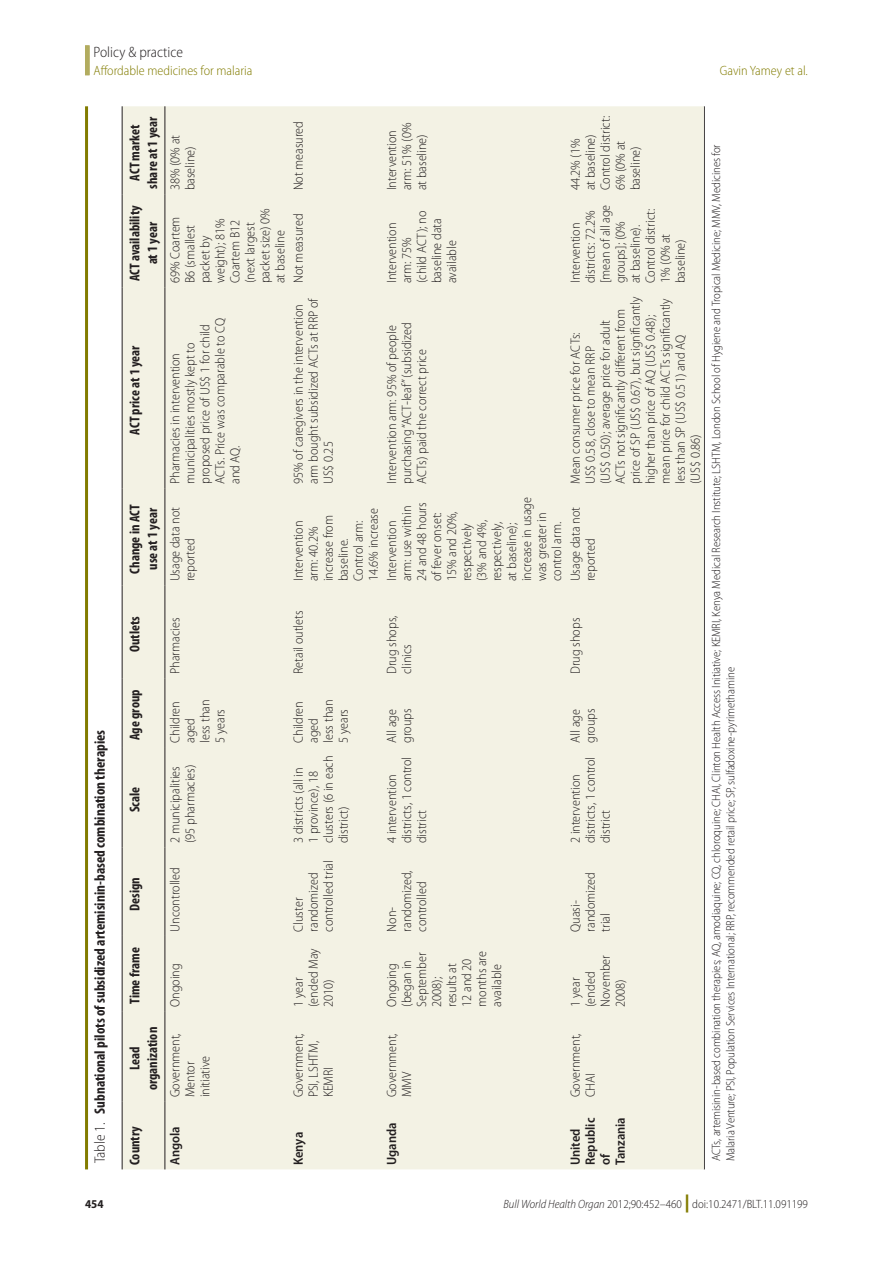
<style>
.page{position:relative;width:893px;height:1263px;background:#fff}
.page>*{position:absolute;margin:0;border:0;box-sizing:border-box;transform-origin:0 0}
.Tbl_Title{font:700 condensed 15px "Myriad Pro";color:#231f20}
.Section_Title{font:300 semi-condensed 15px "Myriad Pro";color:#231f20}
.Tbl_Col_Hd{font:700 condensed 14.25px/17.9px "Myriad Pro";color:#231f20;text-align:center}
.Tbl_Body{font:300 semi-condensed 13.5px/15px "Myriad Pro";color:#231f20}
.Tbl_Body-2{font:600 semi-condensed 13.5px/15px "Myriad Pro";color:#231f20}
.RH_Outside{font:300 semi-condensed 13.5px "Myriad Pro";color:#827c00}
.RH_Inside{font:300 semi-condensed 13.5px "Myriad Pro";color:#827c00}
.Tbl_FN1_no_indent{font:300 semi-condensed 12px/14.2px "Myriad Pro";letter-spacing:-.01em;color:#231f20}
.t1{font:700 semi-condensed 12px "Myriad Pro";color:#231f20}
.s1{font-weight:300;font-stretch:semi-condensed}
.s2{font-style:italic}
.s3{font-weight:900;font-stretch:normal;font-size:18px;color:#827c00}
</style>
<div class="page">
<div style="left:85px;top:45px;width:5px;height:30px;background:#b2ac5f"></div>
<hr style="left:85px;top:106px;width:3px;height:1063px;background:#827c00">
<hr style="left:704px;top:106px;width:1px;height:1063px;background:#231f20">
<div style="left:123px;top:106px;width:581px;height:1063px;background:#f3f2e4"></div>
<hr style="left:165px;top:1102px;width:1px;height:67px;background:#231f20">
<hr style="left:165px;top:1011px;width:1px;height:91px;background:#231f20">
<hr style="left:165px;top:936px;width:1px;height:75px;background:#231f20">
<hr style="left:165px;top:847px;width:1px;height:89px;background:#231f20">
<hr style="left:165px;top:747px;width:1px;height:100px;background:#231f20">
<hr style="left:165px;top:678px;width:1px;height:69px;background:#231f20">
<hr style="left:165px;top:585px;width:1px;height:93px;background:#231f20">
<hr style="left:165px;top:488px;width:1px;height:97px;background:#231f20">
<hr style="left:165px;top:288px;width:1px;height:200px;background:#231f20">
<hr style="left:165px;top:195px;width:1px;height:93px;background:#231f20">
<hr style="left:165px;top:106px;width:1px;height:89px;background:#231f20">
<hr style="left:122px;top:1102px;width:1px;height:67px;background:#231f20">
<hr style="left:122px;top:1011px;width:1px;height:91px;background:#231f20">
<hr style="left:122px;top:936px;width:1px;height:75px;background:#231f20">
<hr style="left:122px;top:847px;width:1px;height:89px;background:#231f20">
<hr style="left:122px;top:747px;width:1px;height:100px;background:#231f20">
<hr style="left:122px;top:678px;width:1px;height:69px;background:#231f20">
<hr style="left:122px;top:585px;width:1px;height:93px;background:#231f20">
<hr style="left:122px;top:488px;width:1px;height:97px;background:#231f20">
<hr style="left:122px;top:288px;width:1px;height:200px;background:#231f20">
<hr style="left:122px;top:195px;width:1px;height:93px;background:#231f20">
<hr style="left:122px;top:106px;width:1px;height:89px;background:#231f20">
<p class="Section_Title" style="left:94px;top:44px;width:91px">Policy &amp; practice</p>
<p class="RH_Outside" style="left:94px;top:63px;width:160px">Affordable medicines for malaria</p>
<p class="RH_Inside" style="left:720px;top:63px;width:90px">Gavin Yamey et al.</p>
<p class="Tbl_Title" style="left:91px;top:1163px;width:435px;rotate:-90deg"><span class="s1">Table 1.</span> Subnational pilots of subsidized artemisinin-based combination therapies</p>
<p class="Tbl_Col_Hd" style="left:126px;top:189px;width:73px;rotate:-90deg">ACT market share at 1 year</p>
<p class="Tbl_Col_Hd" style="left:126px;top:281px;width:77px;rotate:-90deg">ACT availability at 1 year</p>
<p class="Tbl_Col_Hd" style="left:126px;top:435px;width:91px;rotate:-90deg">ACT price at 1 year</p>
<p class="Tbl_Col_Hd" style="left:126px;top:574px;width:71px;text-align:left;rotate:-90deg">Change in ACT use at 1 year</p>
<p class="Tbl_Body" style="left:168px;top:190px;width:57px;rotate:-90deg">38% (0% at baseline)</p>
<p class="Tbl_Body" style="left:168px;top:283px;width:77px;rotate:-90deg">69% Coartem<br>B6 (smallest packet by weight); 81%<br>Coartem B12 (next largest packet size) 0% at baseline</p>
<p class="Tbl_Body" style="left:168px;top:484px;width:167px;rotate:-90deg">Pharmacies in intervention municipalities mostly kept to proposed price of US$ 1 for child<br>ACTs. Price was comparable to CQ and AQ.</p>
<p class="Tbl_Body" style="left:168px;top:581px;width:76px;rotate:-90deg">Usage data not reported</p>
<p class="Tbl_Body" style="left:291px;top:190px;width:71px;rotate:-90deg">Not measured</p>
<p class="Tbl_Body" style="left:385px;top:190px;width:69px;rotate:-90deg">Intervention arm: 51% (0% at baseline)</p>
<p class="Tbl_Body" style="left:291px;top:283px;width:71px;rotate:-90deg">Not measured</p>
<p class="Tbl_Body" style="left:291px;top:484px;width:188px;rotate:-90deg">95% of caregivers in the intervention arm bought subsidized ACTs at RRP of<br>US$ 0.25</p>
<p class="Tbl_Body" style="left:291px;top:581px;width:74px;rotate:-90deg">Intervention arm: 40.2% increase from baseline.<br>Control arm:<br>14.6% increase</p>
<p class="Tbl_Body" style="left:385px;top:283px;width:74px;rotate:-90deg">Intervention arm: 75% (child ACT); no baseline data available</p>
<p class="Tbl_Body" style="left:385px;top:484px;width:163px;rotate:-90deg">Intervention arm: 95% of people purchasing “ACT-leaf” (subsidized<br>ACTs) paid the correct price</p>
<p class="Tbl_Body" style="left:385px;top:581px;width:85px;rotate:-90deg">Intervention arm: use within<br>24 and 48 hours of fever onset:<br>15% and 20%, respectively<br>(3% and 4%, respectively,<br>at baseline); increase in usage was greater in control arm.</p>
<p class="Tbl_Body" style="left:568px;top:190px;width:76px;rotate:-90deg">44.2% (1%<br>at baseline)<br>Control district:<br>6% (0% at baseline)</p>
<p class="Tbl_Body" style="left:568px;top:283px;width:80px;rotate:-90deg">Intervention districts: 72.2% [mean of all age groups]; (0%<br>at baseline).<br>Control district:<br>1% (0% at baseline)</p>
<p class="Tbl_Body" style="left:568px;top:484px;width:189px;rotate:-90deg">Mean consumer price for ACTs:<br>US$ 0.58, close to mean RRP<br>(US$ 0.50); average price for adult<br>ACTs not significantly different from price of SP (US$ 0.67), but significantly higher than price of AQ (US$ 0.48); mean price for child ACTs significantly less than SP (US$ 0.51) and AQ<br>(US$ 0.86)</p>
<p class="Tbl_Body" style="left:568px;top:581px;width:76px;rotate:-90deg">Usage data not reported</p>
<p class="Tbl_Col_Hd" style="left:126px;top:652px;width:38px;rotate:-90deg">Outlets</p>
<p class="Tbl_Col_Hd" style="left:126px;top:740px;width:52px;rotate:-90deg">Age group</p>
<p class="Tbl_Col_Hd" style="left:126px;top:812px;width:27px;rotate:-90deg">Scale</p>
<p class="Tbl_Body" style="left:168px;top:674px;width:58px;rotate:-90deg">Pharmacies</p>
<p class="Tbl_Body" style="left:168px;top:743px;width:45px;rotate:-90deg">Children aged less than<br>5 years</p>
<p class="Tbl_Body" style="left:168px;top:843px;width:80px;rotate:-90deg">2 municipalities (95 pharmacies)</p>
<p class="Tbl_Col_Hd" style="left:126px;top:911px;width:35px;rotate:-90deg">Design</p>
<p class="Tbl_Col_Hd" style="left:126px;top:1004px;width:58px;rotate:-90deg">Time frame</p>
<p class="Tbl_Col_Hd" style="left:126px;top:1090px;width:65px;rotate:-90deg">Lead organization</p>
<p class="Tbl_Body" style="left:168px;top:932px;width:66px;rotate:-90deg">Uncontrolled</p>
<p class="Tbl_Body" style="left:168px;top:1007px;width:45px;rotate:-90deg">Ongoing</p>
<p class="Tbl_Body" style="left:168px;top:1097px;width:66px;rotate:-90deg">Government,<br>Mentor initiative</p>
<p class="Tbl_Col_Hd" style="left:126px;top:1165px;width:41px;rotate:-90deg">Country</p>
<p class="Tbl_Body-2" style="left:168px;top:1165px;width:40px;rotate:-90deg">Angola</p>
<p class="Tbl_Body" style="left:291px;top:674px;width:65px;rotate:-90deg">Retail outlets</p>
<p class="Tbl_Body" style="left:291px;top:743px;width:45px;rotate:-90deg">Children aged less than<br>5 years</p>
<p class="Tbl_Body" style="left:291px;top:843px;width:89px;rotate:-90deg">3 districts (all in<br>1 province), 18 clusters (6 in each district)</p>
<p class="Tbl_Body" style="left:291px;top:932px;width:73px;rotate:-90deg">Cluster randomized controlled trial</p>
<p class="Tbl_Body" style="left:291px;top:1007px;width:60px;rotate:-90deg">1 year (ended May<br>2010)</p>
<p class="Tbl_Body" style="left:291px;top:1097px;width:66px;rotate:-90deg">Government,<br>PSI, LSHTM,<br>KEMRI</p>
<p class="Tbl_Body-2" style="left:291px;top:1165px;width:35px;rotate:-90deg">Kenya</p>
<p class="Tbl_Body" style="left:385px;top:674px;width:60px;rotate:-90deg">Drug shops, clinics</p>
<p class="Tbl_Body" style="left:385px;top:743px;width:36px;rotate:-90deg">All age groups</p>
<p class="Tbl_Body" style="left:385px;top:843px;width:88px;rotate:-90deg">4 intervention districts, 1 control district</p>
<p class="Tbl_Body" style="left:385px;top:932px;width:63px;rotate:-90deg">Non&shy;randomized, controlled</p>
<p class="Tbl_Body" style="left:385px;top:1007px;width:57px;rotate:-90deg">Ongoing (began in<br>September<br>2008); results at<br>12 and 20 months are available</p>
<p class="Tbl_Body" style="left:385px;top:1097px;width:66px;rotate:-90deg">Government,<br>MMV</p>
<p class="Tbl_Body-2" style="left:384px;top:1165px;width:44px;rotate:-90deg">Uganda</p>
<p class="Tbl_Body" style="left:568px;top:674px;width:58px;rotate:-90deg">Drug shops</p>
<p class="Tbl_Body" style="left:568px;top:743px;width:36px;rotate:-90deg">All age groups</p>
<p class="Tbl_Body" style="left:568px;top:843px;width:88px;rotate:-90deg">2 intervention districts, 1 control district</p>
<p class="Tbl_Body" style="left:568px;top:932px;width:61px;rotate:-90deg">Quasi&shy;randomized trial</p>
<p class="Tbl_Body" style="left:568px;top:1007px;width:53px;rotate:-90deg">1 year (ended<br>November<br>2008)</p>
<p class="Tbl_Body" style="left:568px;top:1097px;width:66px;rotate:-90deg">Government,<br>CHAI</p>
<p class="Tbl_Body-2" style="left:568px;top:1165px;width:50px;rotate:-90deg">United<br>Republic of<br>Tanzania</p>
<p class="Tbl_FN1_no_indent" style="left:709px;top:1161px;width:1018px;rotate:-90deg">ACTs, artemisinin-based combination therapies; AQ, amodiaquine; CQ, chloroquine; CHAI, Clinton Health Access Initiative; KEMRI, Kenya Medical Research Institute; LSHTM, London School of Hygiene and Tropical Medicine; MMV, Medicines for<br>Malaria Venture; PSI, Population Services International; RRP, recommended retail price; SP, sulfadoxine-pyrimethamine</p>
<p class="t1" style="left:85px;top:1197px;width:20px">454</p>
<p class="Tbl_FN1_no_indent" style="left:503px;top:1197px;width:306px"><span class="s2">Bull World Health Organ</span> 2012;90:452–460 <span class="s3">|</span> doi:10.2471/BLT.11.091199</p>
</div>
